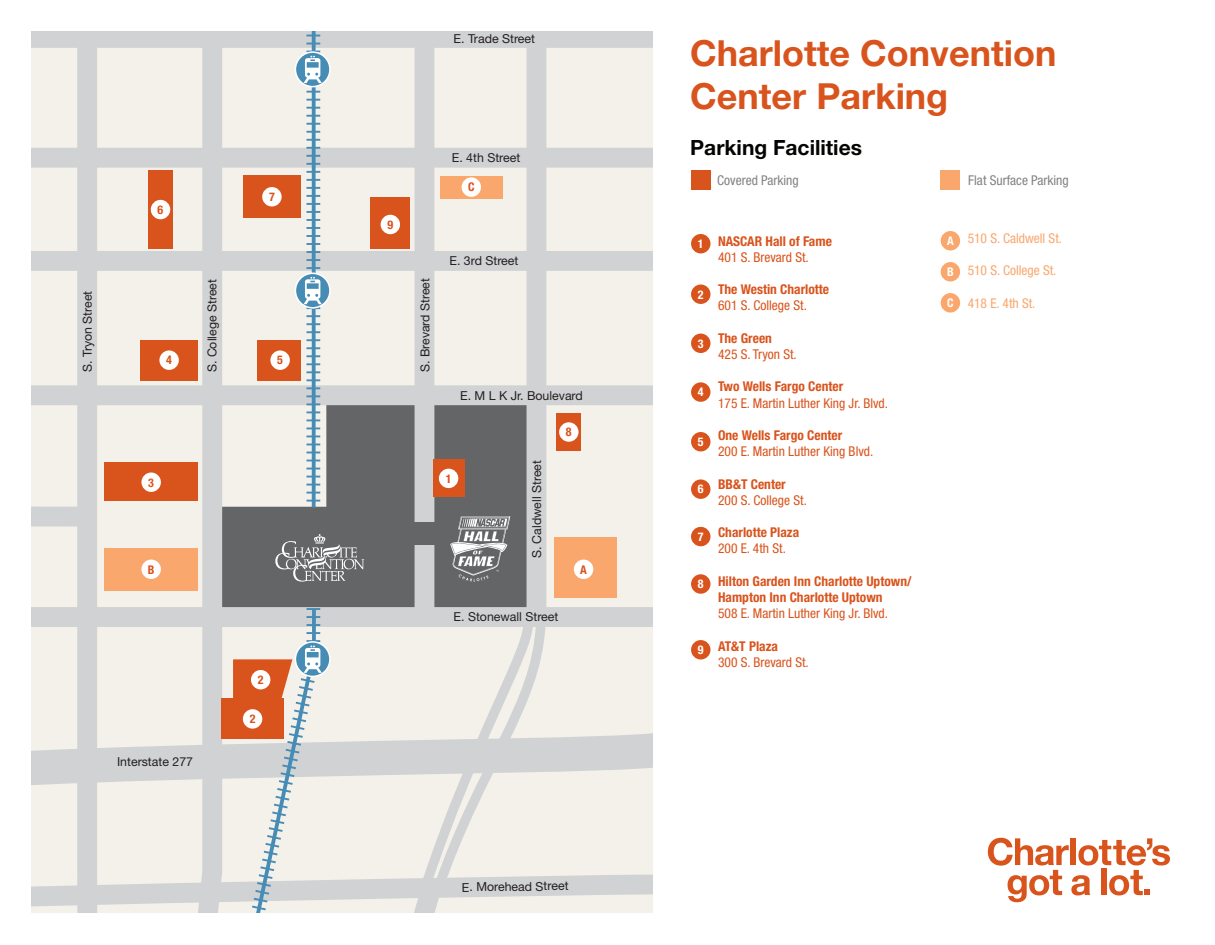
<style>
.page{position:relative;width:1215px;height:945px;background:#fff}
.page>*{position:absolute;margin:0;border:0;box-sizing:border-box;transform-origin:0 0}
.t1{font:700 36px/43.2px "Helvetica Neue LT Std";color:#d9531c}
.t2{font:700 21px "Helvetica Neue LT Std";color:#040503}
.t3{font:700 condensed 13.5px/16.2px "Helvetica Neue LT Std";color:#d9531c}
.t4{font:condensed 13.5px "Helvetica Neue LT Std";color:#d9531c}
.t5{font:condensed 13.5px "Helvetica Neue LT Std";color:#f9a76c}
.t6{font:condensed 13.5px "Helvetica Neue LT Std";color:#808285}
.t7{font:12.3px "Helvetica Neue LT Std";color:#231f20}
.t8{font:700 condensed 12px "Helvetica Neue LT Std";color:#d9531c}
.t9{font:700 condensed 12px "Helvetica Neue LT Std";color:#fff}
</style>
<div class="page">
<svg style="left:32px;top:32px;width:621px;height:881px;background:#dcd6d1"></svg>
<div style="left:104px;top:463px;width:94px;height:38px;background:#d9531c"></div>
<div style="left:439px;top:469px;width:19px;height:19px;background:#fff;border-radius:50%"></div>
<div style="left:251px;top:670px;width:19px;height:19px;background:#fff;border-radius:50%"></div>
<div style="left:243px;top:709px;width:19px;height:20px;background:#fff;border-radius:50%"></div>
<div style="left:141px;top:560px;width:20px;height:19px;background:#fff;border-radius:50%"></div>
<div style="left:262px;top:187px;width:20px;height:19px;background:#fff;border-radius:50%"></div>
<div style="left:141px;top:472px;width:20px;height:20px;background:#fff;border-radius:50%"></div>
<div style="left:159px;top:350px;width:20px;height:20px;background:#fff;border-radius:50%"></div>
<div style="left:151px;top:200px;width:19px;height:19px;background:#fff;border-radius:50%"></div>
<div style="left:270px;top:350px;width:20px;height:20px;background:#fff;border-radius:50%"></div>
<div style="left:462px;top:177px;width:19px;height:20px;background:#fff;border-radius:50%"></div>
<div style="left:381px;top:215px;width:19px;height:19px;background:#fff;border-radius:50%"></div>
<div style="left:574px;top:560px;width:19px;height:19px;background:#fff;border-radius:50%"></div>
<div style="left:559px;top:422px;width:20px;height:20px;background:#fff;border-radius:50%"></div>
<svg style="left:988px;top:838px;width:182px;height:64px"></svg>
<div style="left:691px;top:170px;width:19px;height:20px;background:#d9531c"></div>
<div style="left:941px;top:170px;width:19px;height:20px;background:#f9a76c"></div>
<div style="left:691px;top:234px;width:19px;height:19px;background:#d9531c;border-radius:50%"></div>
<div style="left:941px;top:231px;width:19px;height:19px;background:#f9a76c;border-radius:50%"></div>
<div style="left:691px;top:285px;width:19px;height:19px;background:#d9531c;border-radius:50%"></div>
<div style="left:941px;top:262px;width:19px;height:20px;background:#f9a76c;border-radius:50%"></div>
<div style="left:691px;top:334px;width:19px;height:19px;background:#d9531c;border-radius:50%"></div>
<div style="left:691px;top:382px;width:19px;height:20px;background:#d9531c;border-radius:50%"></div>
<div style="left:691px;top:432px;width:19px;height:19px;background:#d9531c;border-radius:50%"></div>
<div style="left:691px;top:479px;width:19px;height:20px;background:#d9531c;border-radius:50%"></div>
<div style="left:691px;top:527px;width:19px;height:19px;background:#d9531c;border-radius:50%"></div>
<div style="left:941px;top:293px;width:19px;height:20px;background:#f9a76c;border-radius:50%"></div>
<div style="left:691px;top:574px;width:19px;height:20px;background:#d9531c;border-radius:50%"></div>
<div style="left:691px;top:640px;width:19px;height:20px;background:#d9531c;border-radius:50%"></div>
<p class="t7" style="left:454px;top:31px;width:83px">E. Trade Street</p>
<p class="t8" style="left:158px;top:202px;width:7px">6</p>
<p class="t8" style="left:269px;top:190px;width:7px">7</p>
<p class="t8" style="left:387px;top:217px;width:7px">9</p>
<p class="t7" style="left:80px;top:372px;width:83px;rotate:-90deg">S. Tryon Street</p>
<p class="t7" style="left:205px;top:372px;width:95px;rotate:-90deg">S. College Street</p>
<p class="t7" style="left:418px;top:372px;width:96px;rotate:-90deg">S. Brevard Street</p>
<p class="t8" style="left:166px;top:353px;width:7px">4</p>
<p class="t8" style="left:277px;top:353px;width:7px">5</p>
<p class="t8" style="left:148px;top:475px;width:7px">3</p>
<p class="t8" style="left:148px;top:562px;width:8px">B</p>
<p class="t7" style="left:452px;top:150px;width:70px">E. 4th Street</p>
<p class="t8" style="left:468px;top:180px;width:8px">C</p>
<p class="t7" style="left:449px;top:253px;width:70px">E. 3rd Street</p>
<p class="t7" style="left:460px;top:388px;width:124px">E. M L K Jr. Boulevard</p>
<p class="t8" style="left:446px;top:471px;width:7px">1</p>
<p class="t7" style="left:529px;top:558px;width:100px;rotate:-90deg">S. Caldwell Street</p>
<p class="t8" style="left:566px;top:425px;width:7px">8</p>
<p class="t8" style="left:580px;top:562px;width:8px">A</p>
<p class="t7" style="left:454px;top:609px;width:106px">E. Stonewall Street</p>
<p class="t7" style="left:117px;top:754px;width:78px">Interstate 277</p>
<p class="t8" style="left:258px;top:672px;width:7px">2</p>
<p class="t8" style="left:250px;top:712px;width:7px">2</p>
<p class="t7" style="left:462px;top:880px;width:108px;rotate:-1deg">E. Morehead Street</p>
<h1 class="t1" style="left:690px;top:30px;width:368px">Charlotte Convention<br>Center Parking</h1>
<h2 class="t2" style="left:690px;top:135px;width:173px">Parking Facilities</h2>
<p class="t6" style="left:717px;top:173px;width:83px">Covered Parking</p>
<p class="t6" style="left:968px;top:173px;width:102px">Flat Surface Parking</p>
<p class="t3" style="left:718px;top:233px;width:115px">NASCAR Hall of Fame</p>
<p class="t4" style="left:718px;top:249px;width:92px">401 S. Brevard St.</p>
<p class="t3" style="left:718px;top:281px;width:113px">The Westin Charlotte</p>
<p class="t4" style="left:718px;top:298px;width:90px">601 S. College St.</p>
<p class="t3" style="left:718px;top:330px;width:55px">The Green</p>
<p class="t4" style="left:718px;top:347px;width:80px">425 S. Tryon St.</p>
<p class="t3" style="left:718px;top:378px;width:127px">Two Wells Fargo Center</p>
<p class="t4" style="left:718px;top:395px;width:172px">175 E. Martin Luther King Jr. Blvd.</p>
<p class="t3" style="left:718px;top:427px;width:126px">One Wells Fargo Center</p>
<p class="t4" style="left:718px;top:444px;width:157px">200 E. Martin Luther King Blvd.</p>
<p class="t3" style="left:718px;top:476px;width:69px">BB&amp;T Center</p>
<p class="t4" style="left:718px;top:492px;width:90px">200 S. College St.</p>
<p class="t3" style="left:718px;top:524px;width:83px">Charlotte Plaza</p>
<p class="t4" style="left:718px;top:541px;width:69px">200 E. 4th St.</p>
<p class="t3" style="left:718px;top:573px;width:195px">Hilton Garden Inn Charlotte Uptown/<br>Hampton Inn Charlotte Uptown</p>
<p class="t4" style="left:718px;top:606px;width:172px">508 E. Martin Luther King Jr. Blvd.</p>
<p class="t3" style="left:718px;top:638px;width:61px">AT&amp;T Plaza</p>
<p class="t4" style="left:718px;top:654px;width:92px">300 S. Brevard St.</p>
<p class="t9" style="left:698px;top:236px;width:7px">1</p>
<p class="t9" style="left:947px;top:234px;width:8px">A</p>
<p class="t9" style="left:947px;top:265px;width:8px">B</p>
<p class="t9" style="left:698px;top:287px;width:7px">2</p>
<p class="t9" style="left:947px;top:296px;width:8px">C</p>
<p class="t9" style="left:698px;top:336px;width:7px">3</p>
<p class="t9" style="left:698px;top:385px;width:7px">4</p>
<p class="t9" style="left:698px;top:434px;width:7px">5</p>
<p class="t9" style="left:698px;top:482px;width:7px">6</p>
<p class="t9" style="left:698px;top:529px;width:7px">7</p>
<p class="t9" style="left:698px;top:577px;width:7px">8</p>
<p class="t9" style="left:698px;top:643px;width:7px">9</p>
<p class="t5" style="left:968px;top:230px;width:96px">510 S. Caldwell St.</p>
<p class="t5" style="left:968px;top:263px;width:90px">510 S. College St.</p>
<p class="t5" style="left:968px;top:295px;width:69px">418 E. 4th St.</p>
</div>
